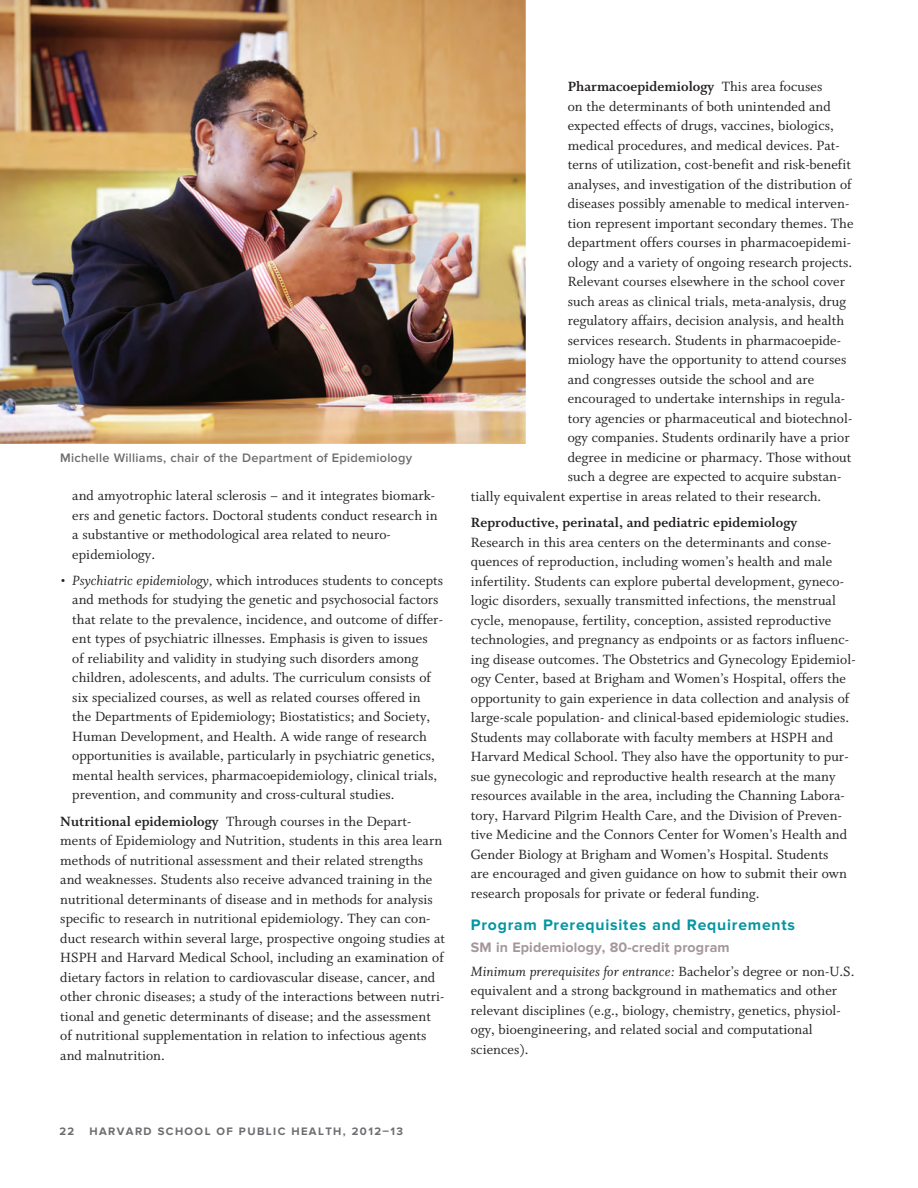
<style>
.page{position:relative;width:918px;height:1188px;background:#fff}
.page>*{position:absolute;margin:0;border:0;box-sizing:border-box;transform-origin:0 0}
.t1{font:700 15.75px "Proxima Nova";color:#0596a1}
.t2{font:15px/19.5px "Whitman Roman Os F";letter-spacing:.005em;color:#231f20}
.t3{font:15px "Whitman Bold Os F";letter-spacing:.005em;color:#231f20}
.t4{font:15px "Whitman Italic Os F";letter-spacing:.005em;color:#231f20}
.t5{font:700 14.25px "Proxima Nova";color:#a4979b}
.t6{font:600 12.75px "Proxima Nova";letter-spacing:.02em;color:#6c6d70}
.t7{font:700 11.25px "Proxima Nova";letter-spacing:.125em;color:#6c6d70}
.s1{font-family:"Whitman Italic Os F"}
.s2{font-family:"Whitman Bold Os F"}
.s3{font-family:"Whitman Roman Os F"}
</style>
<div class="page">
<img style="left:0;top:0;width:526px;height:444px">
<p class="t6" style="left:60px;top:451px;width:353px">Michelle Williams, chair of the Department of Epidemiology</p>
<p class="t2" style="left:72px;top:486px;width:367px">and amyotrophic lateral sclerosis – and it integrates biomark&shy;ers and genetic factors. Doctoral students conduct research in a substantive or methodological area related to neuro&shy;epidemiology.</p>
<p class="t2" style="left:72px;top:571px;width:372px;text-indent:-12px">• <span class="s1">Psychiatric epidemiology,</span> which introduces students to concepts and methods for studying the genetic and psychosocial factors that relate to the prevalence, incidence, and outcome of differ&shy;ent types of psychiatric illnesses. Emphasis is given to issues<br>of reliability and validity in studying such disorders among children, adolescents, and adults. The curriculum consists of six specialized courses, as well as related courses offered in the Departments of Epidemiology; Biostatistics; and Society, Human Development, and Health. A wide range of research opportunities is available, particularly in psychiatric genetics, mental health services, pharmacoepidemiology, clinical trials, prevention, and community and cross-cultural studies.</p>
<p class="t2" style="left:60px;top:812px;width:386px"><span class="s2">Nutritional epidemiology</span> Through courses in the Depart&shy;ments of Epidemiology and Nutrition, students in this area learn methods of nutritional assessment and their related strengths and weaknesses. Students also receive advanced training in the nutritional determinants of disease and in methods for analysis specific to research in nutritional epidemiology. They can con&shy;duct research within several large, prospective ongoing studies at HSPH and Harvard Medical School, including an examination of dietary factors in relation to cardiovascular disease, cancer, and other chronic diseases; a study of the interactions between nutri&shy;tional and genetic determinants of disease; and the assessment of nutritional supplementation in relation to infectious agents and malnutrition.</p>
<p class="t3" style="left:568px;top:79px;width:256px">Pharmacoepidemiology <span class="s3">This area focuses</span></p>
<p class="t2" style="left:568px;top:97px;width:265px">on the determinants of both unintended and</p>
<p class="t2" style="left:568px;top:116px;width:268px">expected effects of drugs, vaccines, biologics,</p>
<p class="t2" style="left:568px;top:136px;width:274px">medical procedures, and medical devices. Pat-</p>
<p class="t2" style="left:568px;top:155px;width:285px">terns of utilization, cost-benefit and risk-benefit</p>
<p class="t2" style="left:568px;top:175px;width:285px">analyses, and investigation of the distribution of</p>
<p class="t2" style="left:568px;top:194px;width:283px">diseases possibly amenable to medical interven-</p>
<p class="t2" style="left:568px;top:214px;width:287px">tion represent important secondary themes. The</p>
<p class="t2" style="left:568px;top:233px;width:285px">department offers courses in pharmacoepidemi-</p>
<p class="t2" style="left:568px;top:253px;width:286px">ology and a variety of ongoing research projects.</p>
<p class="t2" style="left:568px;top:272px;width:279px">Relevant courses elsewhere in the school cover</p>
<p class="t2" style="left:568px;top:292px;width:280px">such areas as clinical trials, meta-analysis, drug</p>
<p class="t2" style="left:568px;top:311px;width:278px">regulatory affairs, decision analysis, and health</p>
<p class="t2" style="left:568px;top:331px;width:275px">services research. Students in pharmacoepide-</p>
<p class="t2" style="left:568px;top:350px;width:280px">miology have the opportunity to attend courses</p>
<p class="t2" style="left:568px;top:370px;width:248px">and congresses outside the school and are</p>
<p class="t2" style="left:568px;top:389px;width:279px">encouraged to undertake internships in regula-</p>
<p class="t2" style="left:568px;top:409px;width:286px">tory agencies or pharmaceutical and biotechnol-</p>
<p class="t2" style="left:568px;top:428px;width:283px">ogy companies. Students ordinarily have a prior</p>
<p class="t2" style="left:568px;top:448px;width:285px">degree in medicine or pharmacy. Those without</p>
<p class="t2" style="left:568px;top:467px;width:275px">such a degree are expected to acquire substan-</p>
<p class="t2" style="left:471px;top:487px;width:352px">tially equivalent expertise in areas related to their research.</p>
<p class="t3" style="left:471px;top:514px;width:328px">Reproductive, perinatal, and pediatric epidemiology</p>
<p class="t2" style="left:471px;top:533px;width:386px">Research in this area centers on the determinants and conse&shy;quences of reproduction, including women’s health and male infertility. Students can explore pubertal development, gyneco&shy;logic disorders, sexually transmitted infections, the menstrual cycle, menopause, fertility, conception, assisted reproductive technologies, and pregnancy as endpoints or as factors influenc&shy;ing disease outcomes. The Obstetrics and Gynecology Epidemiol&shy;ogy Center, based at Brigham and Women’s Hospital, offers the opportunity to gain experience in data collection and analysis of large-scale population- and clinical-based epidemiologic studies.<br>Students may collaborate with faculty members at HSPH and Harvard Medical School. They also have the opportunity to pur&shy;sue gynecologic and reproductive health research at the many resources available in the area, including the Channing Labora&shy;tory, Harvard Pilgrim Health Care, and the Division of Preven&shy;tive Medicine and the Connors Center for Women’s Health and Gender Biology at Brigham and Women’s Hospital. Students<br>are encouraged and given guidance on how to submit their own research proposals for private or federal funding.</p>
<p class="t1" style="left:471px;top:916px;width:326px">Program Prerequisites and Requirements</p>
<p class="t5" style="left:471px;top:939px;width:260px">SM in Epidemiology, 80-credit program</p>
<p class="t4" style="left:471px;top:963px;width:385px">Minimum prerequisites for entrance: <span class="s3">Bachelor’s degree or non-U.S.</span></p>
<p class="t2" style="left:471px;top:981px;width:371px">equivalent and a strong background in mathematics and other relevant disciplines (e.g., biology, chemistry, genetics, physiol&shy;ogy, bioengineering, and related social and computational sciences).</p>
<p class="t7" style="left:59px;top:1125px;width:16px">22</p>
<p class="t7" style="left:89px;top:1125px;width:315px">harvard school of public health, 2012–13</p>
</div>
